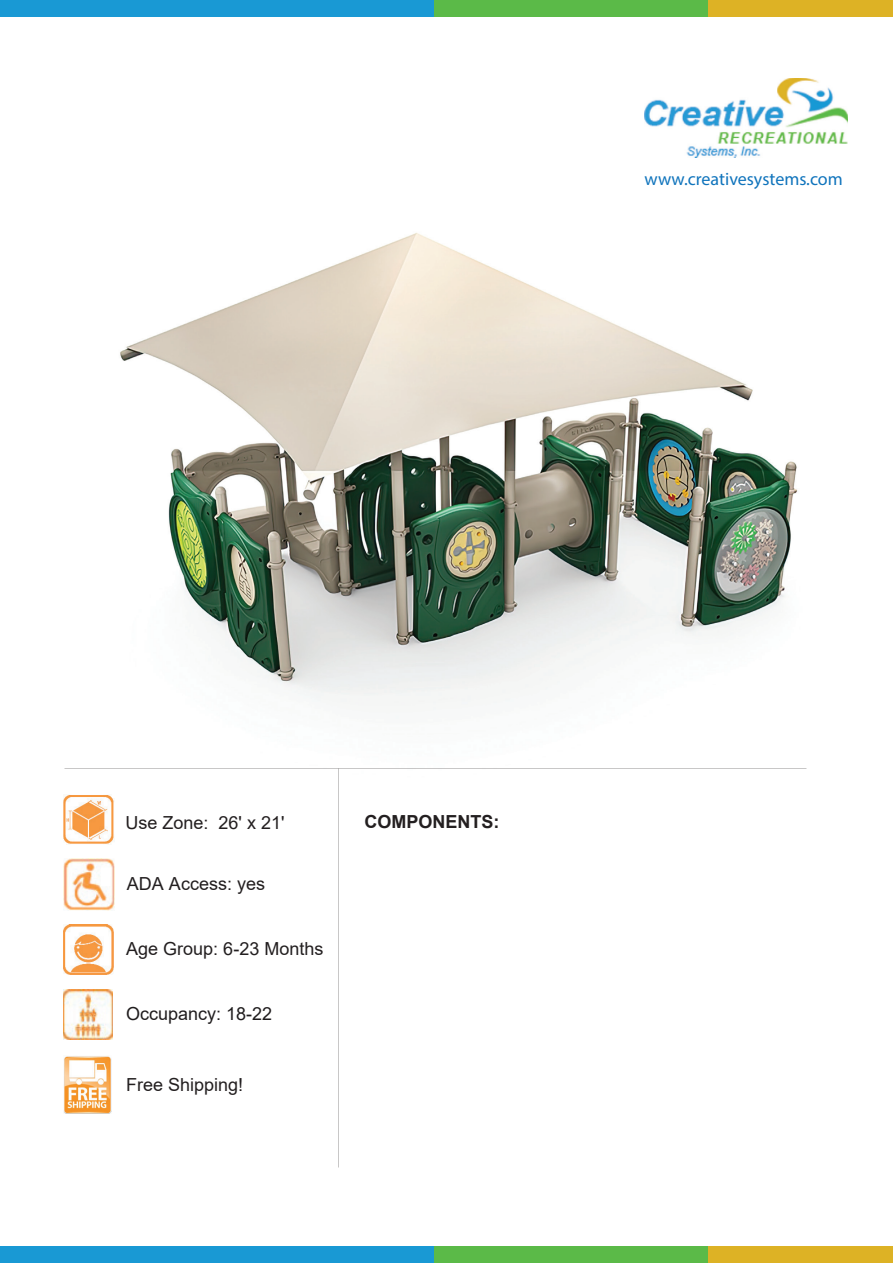
<style>
.page{position:relative;width:893px;height:1263px;background:#fff}
.page>*{position:absolute;margin:0;border:0;box-sizing:border-box;transform-origin:0 0}
.t1{font:18px "Arial";color:#231f20}
.t2{font:18px "Myriad Pro";color:#1074bc}
.t3{font:18px "Arial";color:#201d1e}
.t4{font:700 18px "Arial";color:#231f20}
</style>
<div class="page">
<img style="left:65px;top:109px;width:742px;height:753px">
<img style="left:645px;top:78px;width:203px;height:80px">
<div style="left:0;top:0;width:434px;height:16px;background:#1999d4"></div>
<div style="left:577px;top:0;width:316px;height:16px;background:#ddb225"></div>
<div style="left:434px;top:0;width:273px;height:16px;background:#5bba48"></div>
<div style="left:0;top:1246px;width:434px;height:17px;background:#1999d4"></div>
<div style="left:577px;top:1246px;width:316px;height:17px;background:#ddb225"></div>
<div style="left:434px;top:1246px;width:273px;height:17px;background:#5bba48"></div>
<img style="left:63px;top:858px;width:51px;height:53px">
<img style="left:63px;top:925px;width:51px;height:50px">
<img style="left:63px;top:794px;width:51px;height:50px">
<img style="left:64px;top:1056px;width:47px;height:57px">
<img style="left:63px;top:989px;width:50px;height:50px">
<p class="t2" style="left:645px;top:167px;width:200px">www.creativesystems.com</p>
<p class="t1" style="left:125px;top:810px;width:160px">Use Zone: 26' x 21'</p>
<p class="t4" style="left:365px;top:809px;width:137px">COMPONENTS:</p>
<p class="t1" style="left:127px;top:871px;width:140px">ADA Access: yes</p>
<p class="t1" style="left:126px;top:936px;width:199px">Age Group: 6-23 Months</p>
<p class="t3" style="left:126px;top:1002px;width:148px">Occupancy: 18-22</p>
<p class="t1" style="left:126px;top:1072px;width:119px">Free Shipping!</p>
</div>
